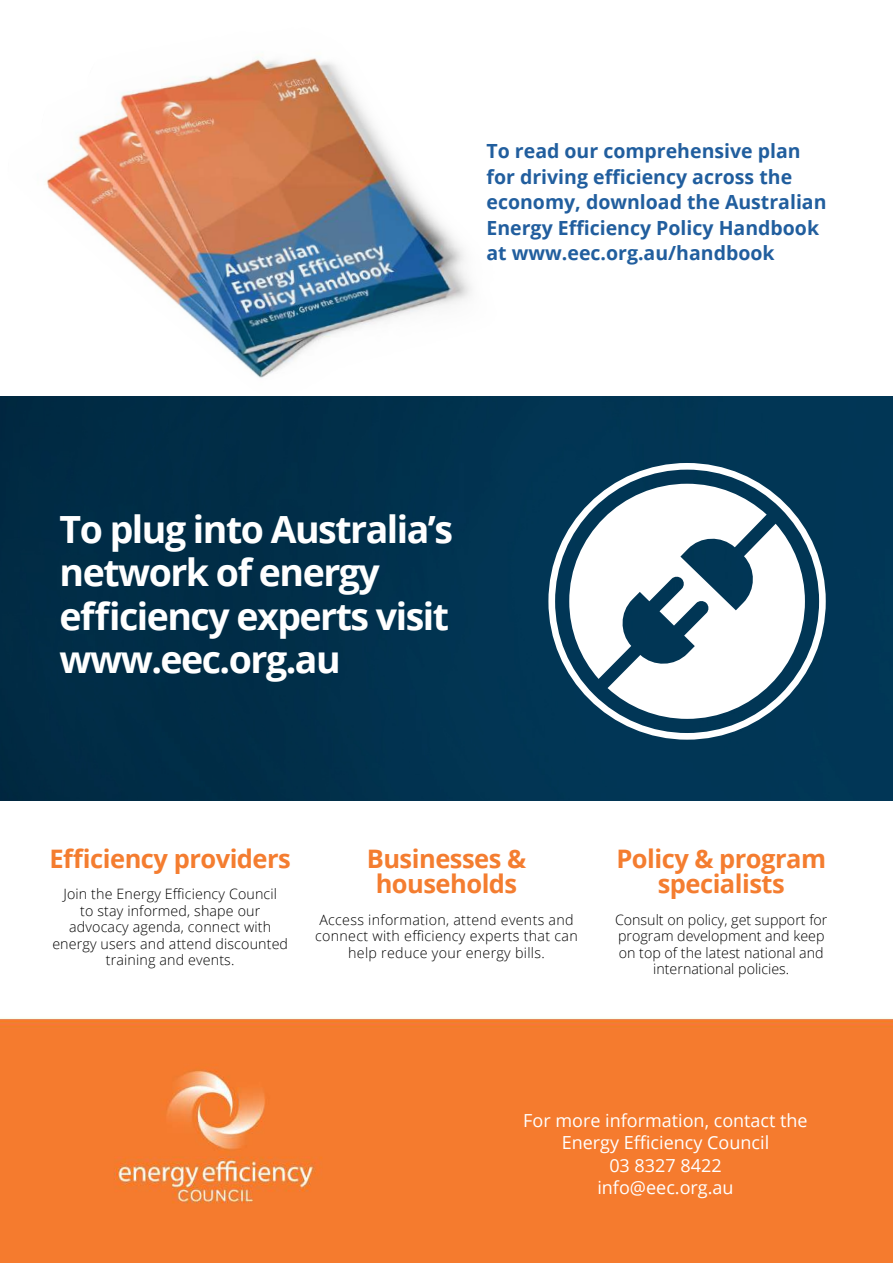
<style>
.page{position:relative;width:893px;height:1263px;background:#fff}
.page>*{position:absolute;margin:0;border:0;box-sizing:border-box;transform-origin:0 0}
.t1{font:700 37.5px/43.5px "Open Sans";letter-spacing:-.04em;color:#fff}
.t2{font:700 25.5px/25.5px "Open Sans";letter-spacing:-.02em;color:#f47d30;text-align:center}
.t3{font:700 19.5px/25.5px "Open Sans";color:#215e9e}
.t4{font:18px/22.5px "Open Sans";color:#fff;text-align:center}
.t5{font:300 14.25px/16.5px "Open Sans";letter-spacing:.01em;color:#000;text-align:center}
</style>
<div class="page">
<div style="left:0;top:1018px;width:893px;height:245px;background:#f57b2e"></div>
<img style="left:46px;top:57px;width:426px;height:321px">
<img style="left:0;top:396px;width:893px;height:405px">
<svg style="left:548px;top:463px;width:278px;height:277px;background:#2c5872"></svg>
<svg style="left:569px;top:484px;width:236px;height:235px"></svg>
<h3 class="t3" style="left:486px;top:138px;width:342px">To read our comprehensive plan for driving efficiency across the economy, download the Australian<br>Energy Efficiency Policy Handbook at www.eec.org.au/handbook</h3>
<h1 class="t1" style="left:60px;top:506px;width:395px">To plug into Australia’s network of energy efficiency experts visit www.eec.org.au</h1>
<h2 class="t2" style="left:50px;top:845px;width:243px">Efficiency providers</h2>
<p class="t5" style="left:52px;top:885px;width:237px">Join the Energy Efficiency Council<br>to stay informed, shape our advocacy agenda, connect with energy users and attend discounted training and events.</p>
<h2 class="t2" style="left:367px;top:845px;width:161px">Businesses &amp; households</h2>
<p class="t5" style="left:315px;top:911px;width:264px">Access information, attend events and connect with efficiency experts that can help reduce your energy bills.</p>
<h2 class="t2" style="left:616px;top:845px;width:211px">Policy &amp; program specialists</h2>
<p class="t5" style="left:615px;top:911px;width:214px">Consult on policy, get support for program development and keep on top of the latest national and international policies.</p>
<p class="t4" style="left:523px;top:1108px;width:286px">For more information, contact the<br>Energy Efficiency Council<br>03 8327 8422<br>info@eec.org.au</p>
</div>
